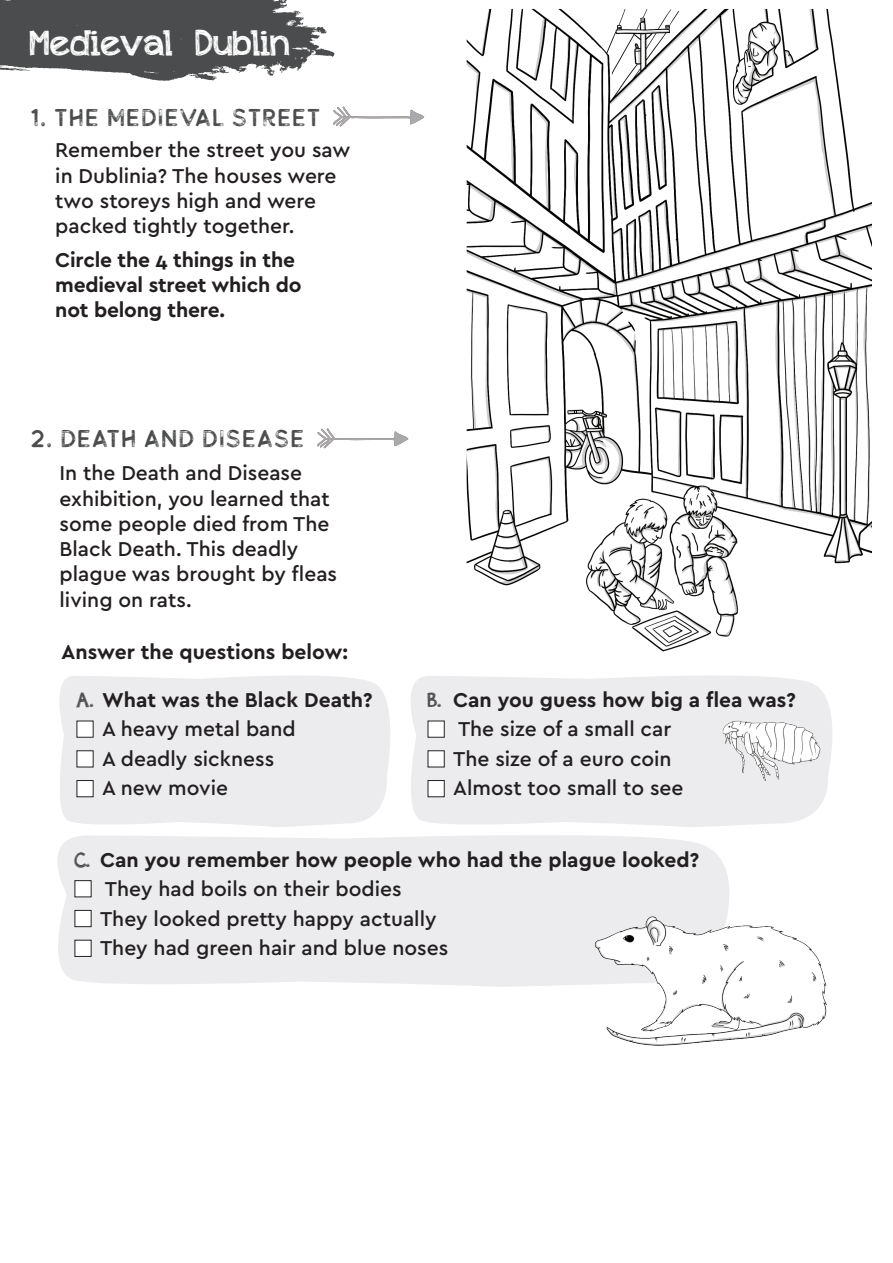
<style>
.page{position:relative;width:893px;height:1263px;background:#fff}
.page>*{position:absolute;margin:0;border:0;box-sizing:border-box;transform-origin:0 0}
.t1{font:36px "appleberry";color:#fff}
.t2{font:24px "Buckwheat TC Sans Rough";color:#4b4c4d}
.t3{font:500 21px/29.4px "Cera";color:#231f20}
.t4{font:700 21px/25.2px "Cera";letter-spacing:-.01em;color:#231f20}
.s1{font-family:"appleberry";font-weight:400;color:#4b4c4d}
.s2{font-weight:700}
</style>
<div class="page">
<svg style="left:0;top:0;width:335px;height:81px"></svg>
<svg style="left:333px;top:106px;width:71px;height:21px"></svg>
<img style="left:404px;top:8px;width:468px;height:644px">
<svg style="left:317px;top:428px;width:91px;height:21px"></svg>
<div style="left:59px;top:675px;width:331px;height:152px;background:#ececee"></div>
<div style="left:77px;top:721px;width:16px;height:16px;background:#fff"></div>
<div style="left:77px;top:751px;width:16px;height:16px;background:#fff"></div>
<div style="left:77px;top:780px;width:16px;height:17px;background:#fff"></div>
<div style="left:411px;top:675px;width:420px;height:152px;background:#ececee"></div>
<div style="left:428px;top:721px;width:16px;height:16px;background:#fff"></div>
<div style="left:428px;top:721px;width:17px;height:17px;border:1px solid #231f20"></div>
<div style="left:428px;top:751px;width:16px;height:16px;background:#fff"></div>
<div style="left:428px;top:750px;width:17px;height:17px;border:1px solid #231f20"></div>
<div style="left:428px;top:780px;width:16px;height:17px;background:#fff"></div>
<div style="left:428px;top:780px;width:17px;height:17px;border:1px solid #231f20"></div>
<img style="left:722px;top:714px;width:110px;height:66px">
<div style="left:57px;top:835px;width:672px;height:152px;background:#ececee"></div>
<div style="left:75px;top:881px;width:16px;height:16px;background:#fff"></div>
<div style="left:75px;top:910px;width:16px;height:17px;background:#fff"></div>
<div style="left:75px;top:910px;width:17px;height:17px;border:1px solid #231f20"></div>
<div style="left:75px;top:940px;width:16px;height:16px;background:#fff"></div>
<img style="left:512px;top:903px;width:315px;height:143px">
<h1 class="t1" style="left:30px;top:19px;width:262px">Medieval Dublin</h1>
<p class="t2" style="left:30px;top:103px;width:293px">1. THE MEDIEVAL STREET</p>
<p class="t3" style="left:55px;top:137px;width:297px;line-height:25.2px">Remember the street you saw in Dublinia? The houses were two storeys high and were packed tightly together.</p>
<p class="t4" style="left:55px;top:246px;width:248px">Circle the 4 things in the medieval street which do not belong there.</p>
<p class="t2" style="left:30px;top:423px;width:276px">2. DEATH AND DISEASE</p>
<p class="t3" style="left:60px;top:460px;width:279px;line-height:25.2px">In the Death and Disease exhibition, you learned that some people died from The<br>Black Death. This deadly plague was brought by fleas living on rats.</p>
<p class="t4" style="left:62px;top:638px;width:288px">Answer the questions below:</p>
<p class="t3" style="left:102px;top:684px;width:272px;text-indent:-26px"><span class="s1">A.</span> <span class="s2">What was the Black Death?<br></span>A heavy metal band<br>A deadly sickness<br>A new movie</p>
<p class="t3" style="left:453px;top:684px;width:344px;text-indent:-26px"><span class="s1">B.</span> <span class="s2">Can you guess how big a flea was?<br></span>The size of a small car<br>The size of a euro coin<br>Almost too small to see</p>
<p class="t3" style="left:100px;top:844px;width:601px;text-indent:-26px"><span class="s1">C.</span> <span class="s2">Can you remember how people who had the plague looked?<br></span>They had boils on their bodies<br>They looked pretty happy actually<br>They had green hair and blue noses</p>
</div>
